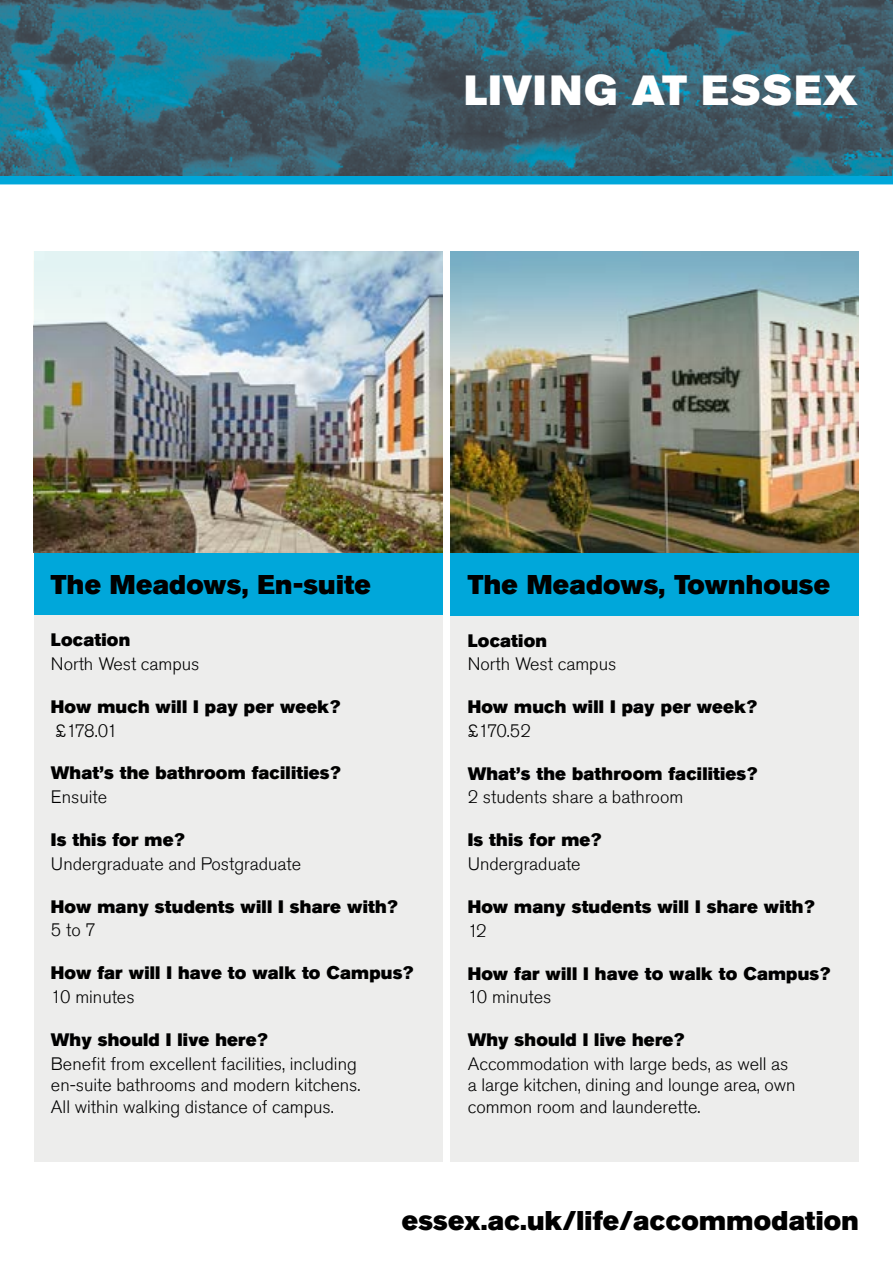
<style>
.page{position:relative;width:893px;height:1263px;background:#fff}
.page>*{position:absolute;margin:0;border:0;box-sizing:border-box;transform-origin:0 0}
.t1{font:42px "Akzidenz Grotesk Pro Super";letter-spacing:.035em;color:#fff}
.Head{font:27px "Akzidenz Grotesk Pro Super";letter-spacing:.01em;color:#000}
.Large_URL{font:27px "Akzidenz Grotesk Pro Super";letter-spacing:.01em;color:#000}
.Body_Copy{font:300 18px/21.6px "Akzidenz Grotesk Pro";color:#000}
.Sub_Head{font:18px "Akzidenz Grotesk Pro Super";letter-spacing:.01em;color:#000}
</style>
<div class="page">
<div style="left:0;top:176px;width:893px;height:8px;background:#00a7da"></div>
<img style="left:0;top:0;width:893px;height:176px">
<div style="left:34px;top:552px;width:408px;height:64px;background:#00a7da"></div>
<img style="left:34px;top:389px;width:408px;height:163px">
<div style="left:34px;top:616px;width:408px;height:546px;background:#ededec"></div>
<svg style="left:34px;top:251px;width:408px;height:138px;background:#b7c8d3"></svg>
<div style="left:451px;top:552px;width:408px;height:64px;background:#00a7da"></div>
<img style="left:451px;top:368px;width:408px;height:184px">
<svg style="left:451px;top:251px;width:408px;height:117px;background:#9ab4b8"></svg>
<div style="left:451px;top:616px;width:408px;height:546px;background:#ededec"></div>
<h1 class="t1" style="left:464px;top:63px;width:395px">LIVING AT ESSEX</h1>
<h2 class="Head" style="left:51px;top:567px;width:321px">The Meadows, En-suite</h2>
<h3 class="Sub_Head" style="left:51px;top:628px;width:81px">Location</h3>
<p class="Body_Copy" style="left:51px;top:653px;width:150px">North West campus</p>
<h3 class="Sub_Head" style="left:51px;top:695px;width:291px">How much will I pay per week?</h3>
<p class="Body_Copy" style="left:56px;top:719px;width:63px">£178.01</p>
<h3 class="Sub_Head" style="left:51px;top:761px;width:291px">What’s the bathroom facilities?</h3>
<p class="Body_Copy" style="left:51px;top:786px;width:58px">Ensuite</p>
<h3 class="Sub_Head" style="left:51px;top:828px;width:135px">Is this for me?</h3>
<p class="Body_Copy" style="left:51px;top:853px;width:252px">Undergraduate and Postgraduate</p>
<h3 class="Sub_Head" style="left:51px;top:895px;width:348px">How many students will I share with?</h3>
<p class="Body_Copy" style="left:51px;top:919px;width:46px">5 to 7</p>
<h3 class="Sub_Head" style="left:51px;top:961px;width:364px">How far will I have to walk to Campus?</h3>
<p class="Body_Copy" style="left:51px;top:986px;width:85px">10 minutes</p>
<h3 class="Sub_Head" style="left:51px;top:1028px;width:218px">Why should I live here?</h3>
<p class="Body_Copy" style="left:51px;top:1052px;width:311px">Benefit from excellent facilities, including en-suite bathrooms and modern kitchens.<br>All within walking distance of campus.</p>
<h2 class="Head" style="left:468px;top:567px;width:364px">The Meadows, Townhouse</h2>
<h3 class="Sub_Head" style="left:468px;top:628px;width:81px">Location</h3>
<p class="Body_Copy" style="left:468px;top:653px;width:150px">North West campus</p>
<h3 class="Sub_Head" style="left:468px;top:695px;width:291px">How much will I pay per week?</h3>
<p class="Body_Copy" style="left:468px;top:720px;width:65px">£170.52</p>
<h3 class="Sub_Head" style="left:468px;top:762px;width:291px">What’s the bathroom facilities?</h3>
<p class="Body_Copy" style="left:468px;top:786px;width:217px">2 students share a bathroom</p>
<h3 class="Sub_Head" style="left:468px;top:828px;width:135px">Is this for me?</h3>
<p class="Body_Copy" style="left:468px;top:853px;width:114px">Undergraduate</p>
<h3 class="Sub_Head" style="left:468px;top:895px;width:348px">How many students will I share with?</h3>
<p class="Body_Copy" style="left:468px;top:919px;width:21px">12</p>
<h3 class="Sub_Head" style="left:468px;top:961px;width:364px">How far will I have to walk to Campus?</h3>
<p class="Body_Copy" style="left:468px;top:986px;width:85px">10 minutes</p>
<h3 class="Sub_Head" style="left:468px;top:1028px;width:218px">Why should I live here?</h3>
<p class="Body_Copy" style="left:468px;top:1053px;width:329px">Accommodation with large beds, as well as a large kitchen, dining and lounge area, own common room and launderette.</p>
<p class="Large_URL" style="left:402px;top:1202px;width:459px">essex.ac.uk/life/accommodation</p>
</div>
